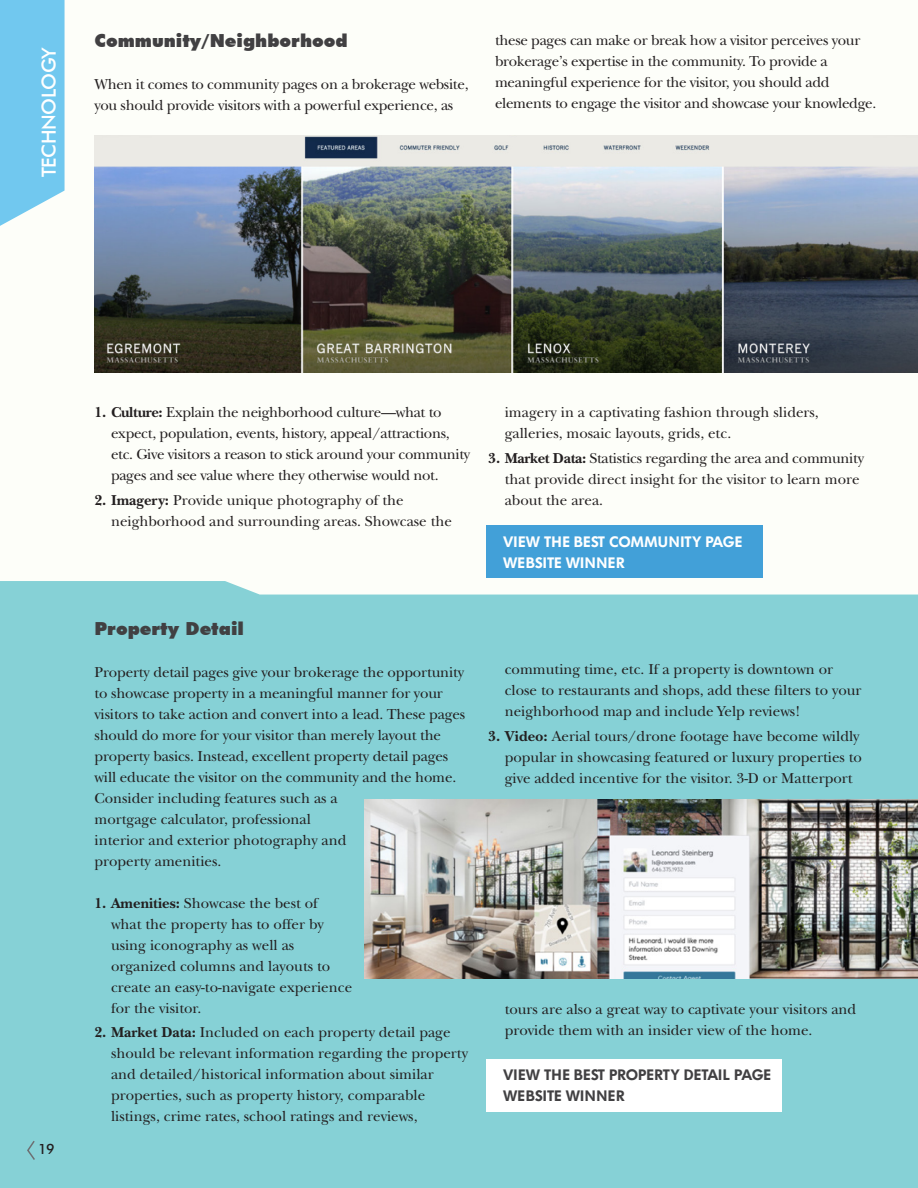
<style>
.page{position:relative;width:918px;height:1188px;background:#fdfef9}
.page>*{position:absolute;margin:0;border:0;box-sizing:border-box;transform-origin:0 0}
.t1{font:500 19.5px "Futura BT";letter-spacing:-.02em;color:#fff}
.t2{font:900 18px "Futura BT";color:#414042}
.t3{font:15px/21px "New Baskerville";color:#231f20}
.t4{font:15px/21px "New Baskerville";letter-spacing:-.02em;color:#231f20}
.t5{font:600 15px/21px "Futura BQ";color:#414042}
.t6{font:600 15px/21px "Futura BQ";color:#fff}
.t7{font:500 14.25px "Futura BT";color:#231f20}
.s1{font-weight:700}
</style>
<div class="page">
<div style="left:0;top:581px;width:918px;height:607px;background:#86d1d6"></div>
<svg style="left:26px;top:1139px;width:10px;height:23px"></svg>
<svg style="left:0;top:0;width:65px;height:226px;background:#7cccef"></svg>
<img style="left:94px;top:135px;width:824px;height:238px">
<div style="left:487px;top:526px;width:276px;height:52px;background:#42a0d8"></div>
<div style="left:487px;top:1059px;width:295px;height:53px;background:#fff"></div>
<img style="left:364px;top:800px;width:554px;height:179px">
<p class="t1" style="left:37px;top:177px;width:132px;rotate:-90deg">TECHNOLOGY</p>
<p class="t2" style="left:94px;top:30px;width:255px">Community/Neighborhood</p>
<p class="t4" style="left:94px;top:74px;width:376px">When it comes to community pages on a brokerage website, you should provide visitors with a powerful experience, as</p>
<p class="t4" style="left:495px;top:29px;width:383px">these pages can make or break how a visitor perceives your brokerage’s expertise in the community. To provide a meaningful experience for the visitor, you should add elements to engage the visitor and showcase your knowledge.</p>
<p class="t7" style="left:38px;top:1140px;width:18px">19</p>
<p class="t4" style="left:111px;top:402px;width:361px;text-indent:-16px"><span class="s1">1. Culture:</span> Explain the neighborhood culture—what to expect, population, events, history, appeal/attractions, etc. Give visitors a reason to stick around your community pages and see value where they otherwise would not.</p>
<p class="t3" style="left:111px;top:489px;width:342px;text-indent:-16px"><span class="s1">2. Imagery:</span> Provide unique photography of the neighborhood and surrounding areas. Showcase the</p>
<p class="t3" style="left:505px;top:402px;width:316px">imagery in a captivating fashion through sliders, galleries, mosaic layouts, grids, etc.</p>
<p class="t3" style="left:505px;top:447px;width:361px;text-indent:-16px"><span class="s1">3. Market Data:</span> Statistics regarding the area and community that provide direct insight for the visitor to learn more about the area.</p>
<p class="t6" style="left:503px;top:532px;width:241px">VIEW THE BEST COMMUNITY PAGE<br>WEBSITE WINNER</p>
<p class="t2" style="left:94px;top:617px;width:151px">Property Detail</p>
<p class="t3" style="left:94px;top:661px;width:372px">Property detail pages give your brokerage the opportunity to showcase property in a meaningful manner for your visitors to take action and convert into a lead. These pages should do more for your visitor than merely layout the property basics. Instead, excellent property detail pages will educate the visitor on the community and the home.<br>Consider including features such as a<br>mortgage calculator, professional<br>interior and exterior photography and<br>property amenities.</p>
<p class="t3" style="left:111px;top:892px;width:243px;text-indent:-16px"><span class="s1">1. Amenities:</span> Showcase the best of what the property has to offer by using iconography as well as organized columns and layouts to create an easy-to-navigate experience for the visitor.</p>
<p class="t3" style="left:111px;top:1022px;width:358px;text-indent:-16px"><span class="s1">2. Market Data:</span> Included on each property detail page should be relevant information regarding the property and detailed/historical information about similar properties, such as property history, comparable listings, crime rates, school ratings and reviews,</p>
<p class="t3" style="left:505px;top:659px;width:358px">commuting time, etc. If a property is downtown or close to restaurants and shops, add these filters to your neighborhood map and include Yelp reviews!</p>
<p class="t3" style="left:505px;top:725px;width:359px;text-indent:-16px"><span class="s1">3. Video:</span> Aerial tours/drone footage have become wildly popular in showcasing featured or luxury properties to give added incentive for the visitor. 3-D or Matterport</p>
<p class="t3" style="left:505px;top:998px;width:353px">tours are also a great way to captivate your visitors and provide them with an insider view of the home.</p>
<p class="t5" style="left:503px;top:1065px;width:269px">VIEW THE BEST PROPERTY DETAIL PAGE<br>WEBSITE WINNER</p>
</div>
